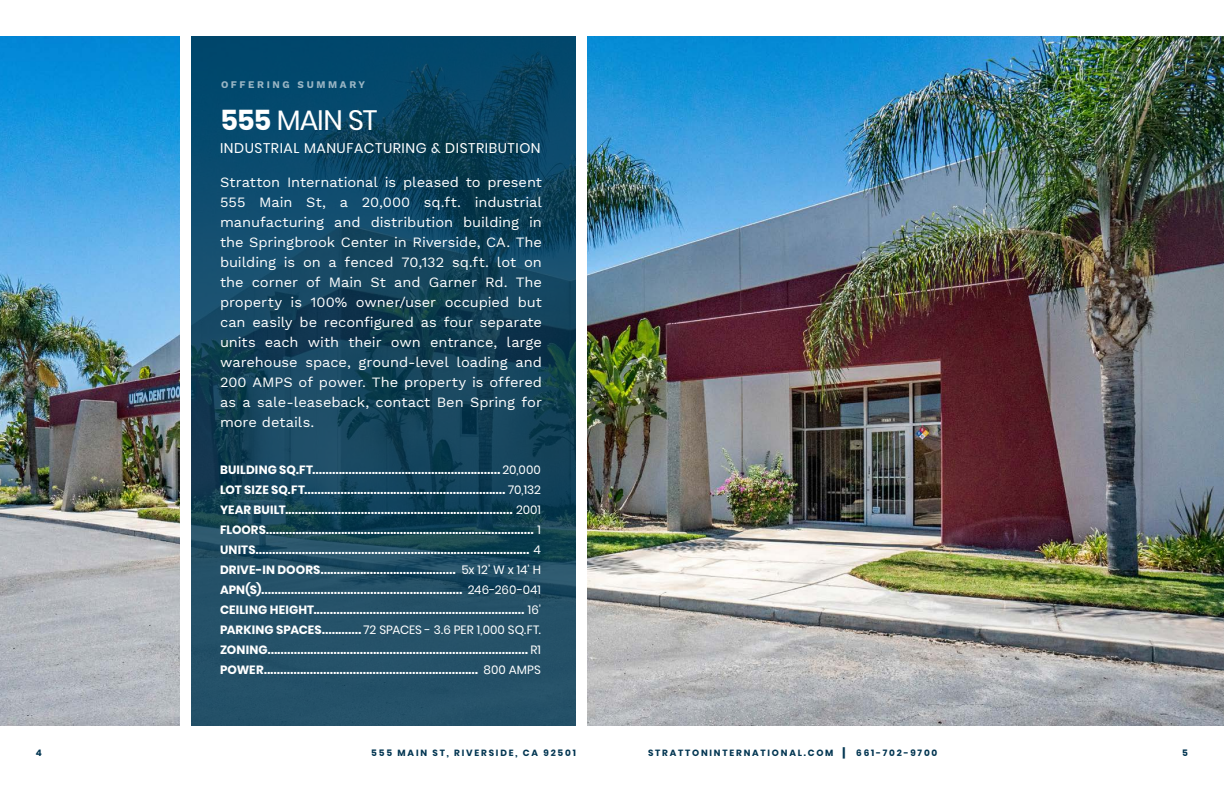
<style>
.page{position:relative;width:1224px;height:792px;background:#fff}
.page>*{position:absolute;margin:0;border:0;box-sizing:border-box;transform-origin:0 0}
.t1{font:28px "Poppins";letter-spacing:-.03em;color:#fff}
.t2{font:14px/20px "Work Sans";letter-spacing:-.005em;color:#fff;text-align:justify;scale:1.04 1}
.t3{font:14px "Poppins";letter-spacing:.04em;color:#fff}
.t4{font:700 12px/20px "Poppins";letter-spacing:.01em;color:#fff}
.t5{font:12px "Poppins";color:#fff}
.t6{font:700 10px "Work Sans";letter-spacing:.26em;color:#fff}
.t7{font:700 9px "Poppins";letter-spacing:.2em;color:#033652}
.s1{font-weight:700}
.s2{font-weight:400}
.s3{font-size:12px}
</style>
<div class="page">
<img style="left:0;top:36px;width:180px;height:690px">
<img style="left:191px;top:36px;width:385px;height:690px">
<img style="left:588px;top:36px;width:636px;height:690px">
<p class="t6" style="left:221px;top:78px;width:146px">OFFERING SUMMARY</p>
<h1 class="t1" style="left:220px;top:108px;width:159px"><span class="s1">555</span> MAIN ST</h1>
<p class="t3" style="left:220px;top:142px;width:322px">INDUSTRIAL MANUFACTURING &amp; DISTRIBUTION</p>
<p class="t2" style="left:220px;top:174px;width:311px">Stratton International is pleased to present 555 Main St, a 20,000 sq.ft. industrial manufacturing and distribution building in the Springbrook Center in Riverside, CA. The building is on a fenced 70,132 sq.ft. lot on the corner of Main St and Garner Rd. The property is 100% owner/user occupied but can easily be reconfigured as four separate units each with their own entrance, large warehouse space, ground-level loading and 200 AMPS of power. The property is offered as a sale-leaseback, contact Ben Spring for more details.</p>
<p class="t4" style="left:220px;top:460px;width:323px">BUILDING SQ.FT.........................................................<span class="s2">20,000<br></span>LOT SIZE SQ.FT............................................................. <span class="s2">70,132<br></span>YEAR BUILT..................................................................... <span class="s2">2001<br></span>FLOORS.................................................................................. <span class="s2">1<br></span>UNITS................................................................................... <span class="s2">4<br></span>DRIVE-IN DOORS.........................................<br>APN(S)............................................................. <span class="s2">246-260-041<br></span>CEILING HEIGHT................................................................ <span class="s2">16’ </span>PARKING SPACES............ <span class="s2">72 SPACES - 3.6 PER 1,000 SQ.FT.<br></span>ZONING............................................................................... <span class="s2">R1<br></span>POWER................................................................. <span class="s2">800 AMPS</span></p>
<p class="t5" style="left:461px;top:565px;width:81px">5x 12’ W x 14’ H</p>
<p class="t7" style="left:36px;top:747px;width:8px">4</p>
<p class="t7" style="left:371px;top:749px;width:206px">555 MAIN ST, RIVERSIDE, CA 92501</p>
<p class="t7" style="left:648px;top:749px;width:291px">STRATTONINTERNATIONAL.COM <span class="s3">|</span> 661-702-9700</p>
<p class="t7" style="left:1182px;top:747px;width:7px">5</p>
</div>
